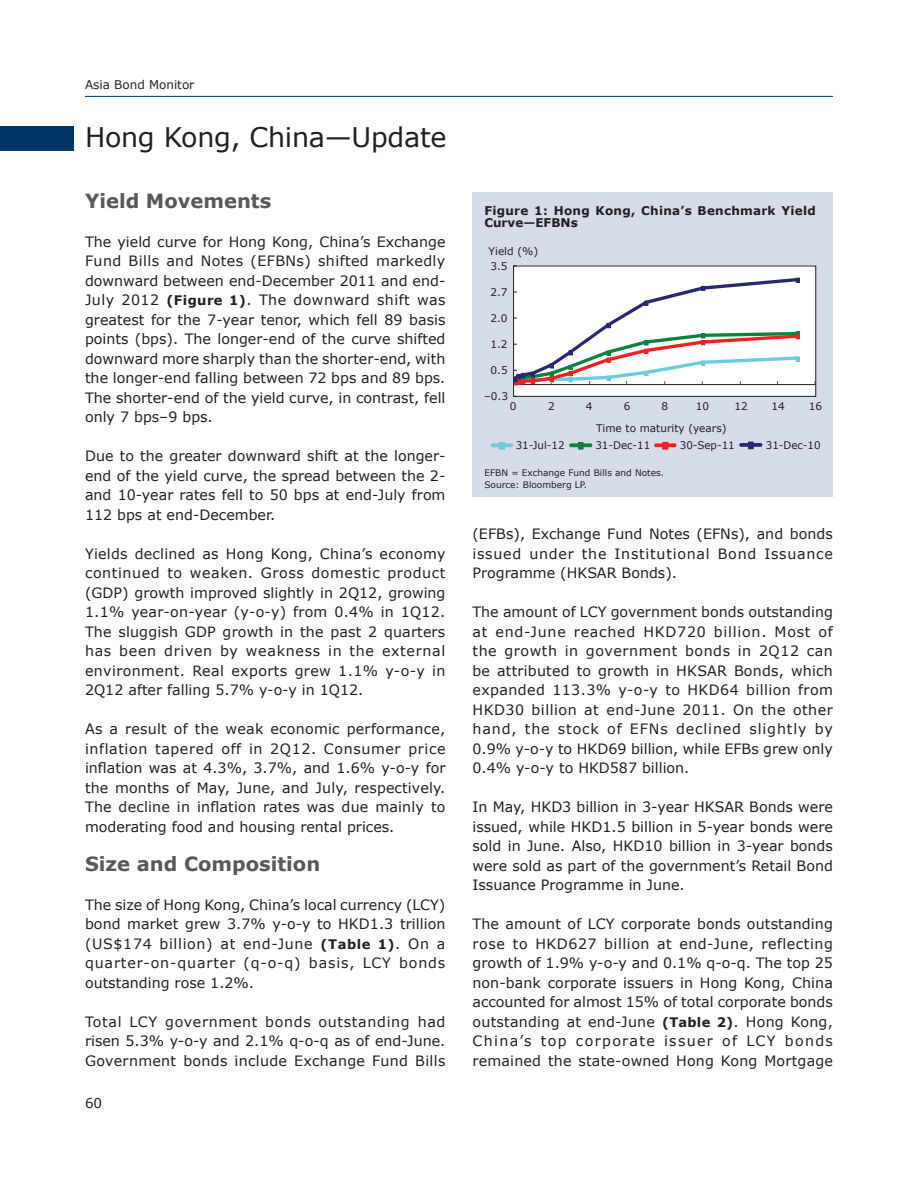
<style>
.page{position:relative;width:918px;height:1188px;background:#fff}
.page>*{position:absolute;margin:0;border:0;box-sizing:border-box;transform-origin:0 0}
.t1{font:27px "Verdana";letter-spacing:-.01em;color:#231f20}
.t2{font:700 19.5px "Verdana";color:#57585a}
.t3{font:14.25px/19.5px "Verdana";color:#231f20;text-align:justify}
.t4{font:13.5px "Verdana";color:#231f20}
.t5{font:700 12px/12px "Verdana";letter-spacing:.02em;color:#231f20}
.t6{font:12px "Verdana";color:#231f20}
.t7{font:10.5px "Verdana";color:#231f20}
.t8{font:9px/12px "Verdana";color:#231f20}
.s1{font-weight:700;font-size:13.2px}
</style>
<div class="page">
<hr style="left:85px;top:96px;width:748px;height:1px;background:#003667">
<div style="left:472px;top:193px;width:361px;height:304px;background:#d6dce9"></div>
<div style="left:514px;top:266px;width:302px;height:130px;background:#fff"></div>
<div style="left:0;top:126px;width:74px;height:25px;background:#003667"></div>
<hr style="left:514px;top:384px;width:302px;height:1px;background:#231f20">
<svg style="left:491px;top:443px;width:22px;height:4px"></svg>
<svg style="left:497px;top:442px;width:9px;height:8px"></svg>
<svg style="left:569px;top:443px;width:23px;height:4px"></svg>
<svg style="left:577px;top:441px;width:8px;height:9px"></svg>
<svg style="left:654px;top:443px;width:22px;height:4px"></svg>
<svg style="left:661px;top:441px;width:9px;height:9px"></svg>
<svg style="left:739px;top:443px;width:23px;height:4px"></svg>
<svg style="left:747px;top:441px;width:8px;height:9px"></svg>
<svg style="left:515px;top:278px;width:285px;height:107px"></svg>
<div style="left:513px;top:266px;width:303px;height:131px;border:1px solid #231f20"></div>
<p class="t6" style="left:85px;top:77px;width:111px">Asia Bond Monitor</p>
<h1 class="t1" style="left:85px;top:120px;width:363px">Hong Kong, China—Update</h1>
<h2 class="t2" style="left:85px;top:188px;width:188px">Yield Movements</h2>
<p class="t3" style="left:85px;top:231px;width:362px">The yield curve for Hong Kong, China’s Exchange Fund Bills and Notes (EFBNs) shifted markedly downward between end-December 2011 and end-July 2012 <span class="s1">(Figure 1)</span>. The downward shift was greatest for the 7-year tenor, which fell 89 basis points (bps). The longer-end of the curve shifted downward more sharply than the shorter-end, with the longer-end falling between 72 bps and 89 bps.<br>The shorter-end of the yield curve, in contrast, fell only 7 bps–9 bps.</p>
<p class="t3" style="left:85px;top:446px;width:362px">Due to the greater downward shift at the longer&shy;end of the yield curve, the spread between the 2- and 10-year rates fell to 50 bps at end-July from 112 bps at end-December.</p>
<p class="t3" style="left:85px;top:543px;width:362px">Yields declined as Hong Kong, China’s economy continued to weaken. Gross domestic product (GDP) growth improved slightly in 2Q12, growing 1.1% year-on-year (y-o-y) from 0.4% in 1Q12.<br>The sluggish GDP growth in the past 2 quarters has been driven by weakness in the external environment. Real exports grew 1.1% y-o-y in 2Q12 after falling 5.7% y-o-y in 1Q12.</p>
<p class="t3" style="left:85px;top:719px;width:362px">As a result of the weak economic performance, inflation tapered off in 2Q12. Consumer price inflation was at 4.3%, 3.7%, and 1.6% y-o-y for the months of May, June, and July, respectively.<br>The decline in inflation rates was due mainly to moderating food and housing rental prices.</p>
<h2 class="t2" style="left:85px;top:851px;width:237px">Size and Composition</h2>
<p class="t3" style="left:85px;top:894px;width:362px">The size of Hong Kong, China’s local currency (LCY) bond market grew 3.7% y-o-y to HKD1.3 trillion (US$174 billion) at end-June <span class="s1">(Table 1)</span>. On a quarter-on-quarter (q-o-q) basis, LCY bonds outstanding rose 1.2%.</p>
<p class="t3" style="left:85px;top:1011px;width:362px">Total LCY government bonds outstanding had risen 5.3% y-o-y and 2.1% q-o-q as of end-June.<br>Government bonds include Exchange Fund Bills</p>
<p class="t4" style="left:85px;top:1095px;width:19px">60</p>
<p class="t5" style="left:484px;top:204px;width:333px">Figure 1: Hong Kong, China’s Benchmark Yield<br>Curve—EFBNs</p>
<p class="t7" style="left:489px;top:245px;width:51px">Yield (%)</p>
<p class="t7" style="left:490px;top:260px;width:19px">3.5</p>
<p class="t7" style="left:490px;top:286px;width:19px">2.7</p>
<p class="t7" style="left:490px;top:312px;width:19px">2.0</p>
<p class="t7" style="left:490px;top:338px;width:19px">1.2</p>
<p class="t7" style="left:491px;top:364px;width:19px">0.5</p>
<p class="t7" style="left:484px;top:390px;width:25px">–0.3</p>
<p class="t7" style="left:510px;top:400px;width:8px">0</p>
<p class="t7" style="left:548px;top:400px;width:8px">2</p>
<p class="t7" style="left:586px;top:400px;width:8px">4</p>
<p class="t7" style="left:624px;top:400px;width:8px">6</p>
<p class="t7" style="left:661px;top:400px;width:8px">8</p>
<p class="t7" style="left:696px;top:400px;width:15px">10</p>
<p class="t7" style="left:734px;top:400px;width:15px">12</p>
<p class="t7" style="left:771px;top:400px;width:15px">14</p>
<p class="t7" style="left:809px;top:400px;width:15px">16</p>
<p class="t7" style="left:596px;top:422px;width:132px">Time to maturity (years)</p>
<p class="t7" style="left:516px;top:439px;width:51px">31-Jul-12</p>
<p class="t7" style="left:595px;top:439px;width:56px">31-Dec-11</p>
<p class="t7" style="left:680px;top:439px;width:56px">30-Sep-11</p>
<p class="t7" style="left:766px;top:439px;width:56px">31-Dec-10</p>
<p class="t8" style="left:484px;top:467px;width:181px">EFBN = Exchange Fund Bills and Notes.<br>Source: Bloomberg LP.</p>
<p class="t3" style="left:472px;top:524px;width:362px">(EFBs), Exchange Fund Notes (EFNs), and bonds issued under the Institutional Bond Issuance Programme (HKSAR Bonds).</p>
<p class="t3" style="left:472px;top:602px;width:362px">The amount of LCY government bonds outstanding at end-June reached HKD720 billion. Most of the growth in government bonds in 2Q12 can be attributed to growth in HKSAR Bonds, which expanded 113.3% y-o-y to HKD64 billion from HKD30 billion at end-June 2011. On the other hand, the stock of EFNs declined slightly by 0.9% y-o-y to HKD69 billion, while EFBs grew only 0.4% y-o-y to HKD587 billion.</p>
<p class="t3" style="left:472px;top:797px;width:362px">In May, HKD3 billion in 3-year HKSAR Bonds were issued, while HKD1.5 billion in 5-year bonds were sold in June. Also, HKD10 billion in 3-year bonds were sold as part of the government’s Retail Bond Issuance Programme in June.</p>
<p class="t3" style="left:472px;top:914px;width:362px">The amount of LCY corporate bonds outstanding rose to HKD627 billion at end-June, reflecting growth of 1.9% y-o-y and 0.1% q-o-q. The top 25 non-bank corporate issuers in Hong Kong, China accounted for almost 15% of total corporate bonds outstanding at end-June <span class="s1">(Table 2)</span>. Hong Kong, China’s top corporate issuer of LCY bonds remained the state-owned Hong Kong Mortgage</p>
</div>
